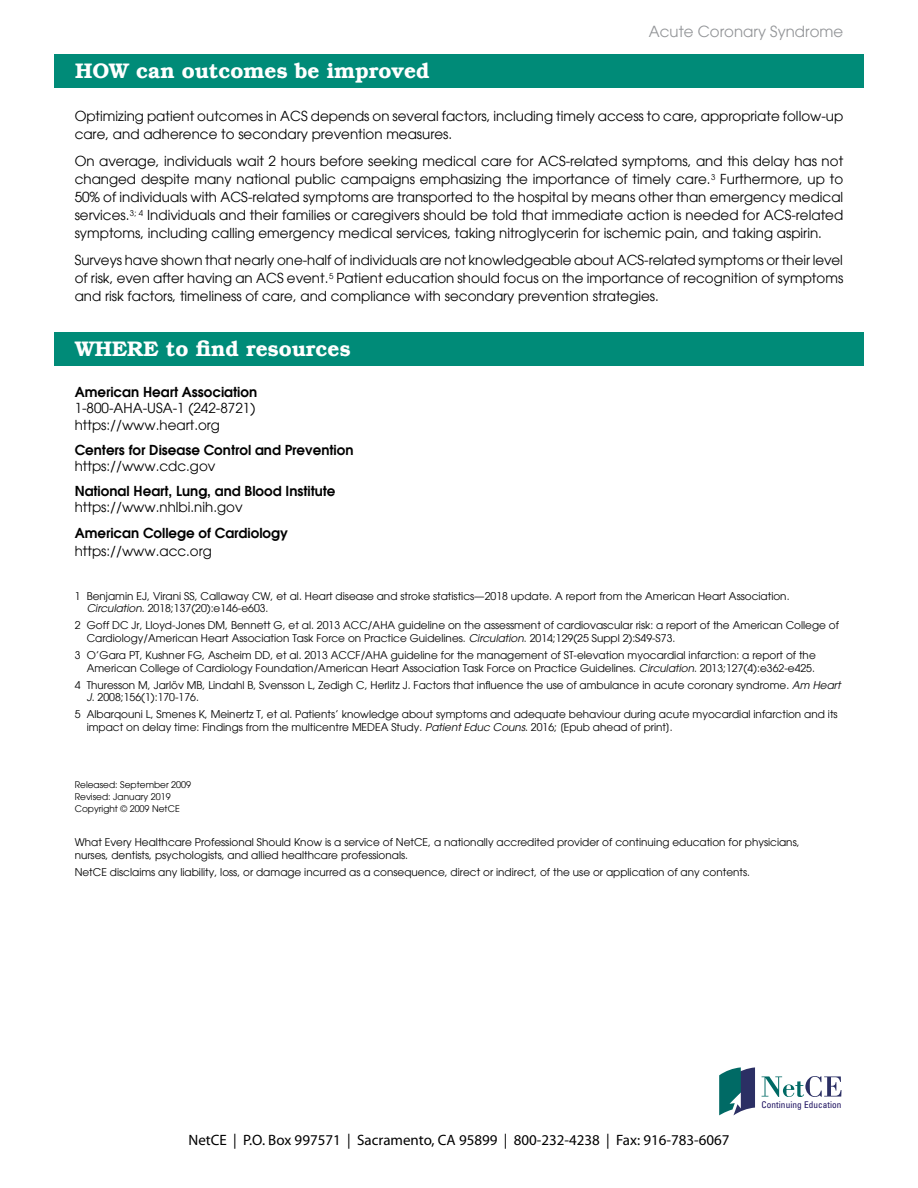
<style>
.page{position:relative;width:918px;height:1188px;background:#fff}
.page>*{position:absolute;margin:0;border:0;box-sizing:border-box;transform-origin:0 0}
.t1{font:600 21px "Bookman";color:#fff}
.t2{font:15px "Myriad Pro";color:#000}
.t3{font:15px "Avant Garde";color:#939598}
.t4{font:13.5px/18px "Avant Garde";color:#000}
.t5{font:600 13.5px "Avant Garde";color:#000}
.t6{font:10.5px/12.6px "Avant Garde";color:#000}
.t7{font:condensed 9.3px "Univers";letter-spacing:.01em;color:#1d1160}
.t8{font:9px/12px "Avant Garde";color:#000}
.s1{font-style:italic}
</style>
<div class="page">
<div style="left:54px;top:54px;width:810px;height:34px;background:#008b78"></div>
<div style="left:54px;top:332px;width:810px;height:34px;background:#008b78"></div>
<svg style="left:762px;top:1076px;width:80px;height:21px"></svg>
<svg style="left:719px;top:1067px;width:36px;height:48px"></svg>
<h1 class="t1" style="left:75px;top:58px;width:356px">HOW can outcomes be improved</h1>
<h2 class="t3" style="left:649px;top:22px;width:196px">Acute Coronary Syndrome</h2>
<p class="t4" style="left:75px;top:107px;width:770px">Optimizing patient outcomes in ACS depends on several factors, including timely access to care, appropriate follow-up care, and adherence to secondary prevention measures.</p>
<p class="t4" style="left:75px;top:152px;width:770px;text-align:justify">On average, individuals wait 2 hours before seeking medical care for ACS-related symptoms, and this delay has not changed despite many national public campaigns emphasizing the importance of timely care.<sup>3</sup> Furthermore, up to 50% of individuals with ACS-related symptoms are transported to the hospital by means other than emergency medical services.<sup>3;</sup> <sup>4</sup> Individuals and their families or caregivers should be told that immediate action is needed for ACS-related symptoms, including calling emergency medical services, taking nitroglycerin for ischemic pain, and taking aspirin.</p>
<p class="t4" style="left:75px;top:251px;width:770px;text-align:justify">Surveys have shown that nearly one-half of individuals are not knowledgeable about ACS-related symptoms or their level of risk, even after having an ACS event.<sup>5</sup> Patient education should focus on the importance of recognition of symptoms and risk factors, timeliness of care, and compliance with secondary prevention strategies.</p>
<h1 class="t1" style="left:75px;top:336px;width:277px">WHERE to find resources</h1>
<p class="t5" style="left:75px;top:383px;width:184px">American Heart Association</p>
<p class="t4" style="left:75px;top:400px;width:182px;line-height:16.2px">1-800-AHA-USA-1 (242-8721) https://www.heart.org</p>
<p class="t5" style="left:75px;top:441px;width:280px">Centers for Disease Control and Prevention</p>
<p class="t4" style="left:75px;top:457px;width:142px">https://www.cdc.gov</p>
<p class="t5" style="left:75px;top:482px;width:262px">National Heart, Lung, and Blood Institute</p>
<p class="t4" style="left:75px;top:498px;width:169px">https://www.nhlbi.nih.gov</p>
<p class="t5" style="left:75px;top:524px;width:215px">American College of Cardiology</p>
<p class="t4" style="left:75px;top:542px;width:139px">https://www.acc.org</p>
<p class="t6" style="left:87px;top:589px;width:704px;text-indent:-12px">1 Benjamin EJ, Virani SS, Callaway CW, et al. Heart disease and stroke statistics—2018 update. A report from the American Heart Association.<br><span class="s1">Circulation</span>. 2018;137(20):e146-e603.</p>
<p class="t6" style="left:87px;top:619px;width:754px;text-indent:-12px">2 Goff DC Jr, Lloyd-Jones DM, Bennett G, et al. 2013 ACC/AHA guideline on the assessment of cardiovascular risk: a report of the American College of<br>Cardiology/American Heart Association Task Force on Practice Guidelines. <span class="s1">Circulation</span>. 2014;129(25 Suppl 2):S49-S73.</p>
<p class="t6" style="left:75px;top:649px;width:743px;text-align:right">3 O’Gara PT, Kushner FG, Ascheim DD, et al. 2013 ACCF/AHA guideline for the management of ST-elevation myocardial infarction: a report of the<br>American College of Cardiology Foundation/American Heart Association Task Force on Practice Guidelines. <span class="s1">Circulation</span>. 2013;127(4):e362-e425.</p>
<p class="t6" style="left:87px;top:679px;width:755px;text-indent:-12px">4 Thuresson M, Jarlöv MB, Lindahl B, Svensson L, Zedigh C, Herlitz J. Factors that influence the use of ambulance in acute coronary syndrome. <span class="s1">Am Heart<br>J</span>. 2008;156(1):170-176.</p>
<p class="t6" style="left:87px;top:708px;width:753px;text-indent:-12px">5 Albarqouni L, Smenes K, Meinertz T, et al. Patients’ knowledge about symptoms and adequate behaviour during acute myocardial infarction and its impact on delay time: Findings from the multicentre MEDEA Study. <span class="s1">Patient Educ Couns</span>. 2016; [Epub ahead of print].</p>
<p class="t8" style="left:75px;top:779px;width:118px">Released: September 2009<br>Revised: January 2019<br>Copyright © 2009 NetCE</p>
<p class="t6" style="left:75px;top:836px;width:726px">What Every Healthcare Professional Should Know is a service of NetCE, a nationally accredited provider of continuing education for physicians, nurses, dentists, psychologists, and allied healthcare professionals.</p>
<p class="t6" style="left:75px;top:866px;width:677px">NetCE disclaims any liability, loss, or damage incurred as a consequence, direct or indirect, of the use or application of any contents.</p>
<h2 class="t2" style="left:188px;top:1131px;width:543px">NetCE | P.O. Box 997571 | Sacramento, CA 95899 | 800-232-4238 | Fax: 916-783-6067</h2>
<p class="t7" style="left:762px;top:1098px;width:82px">Continuing Education</p>
</div>
